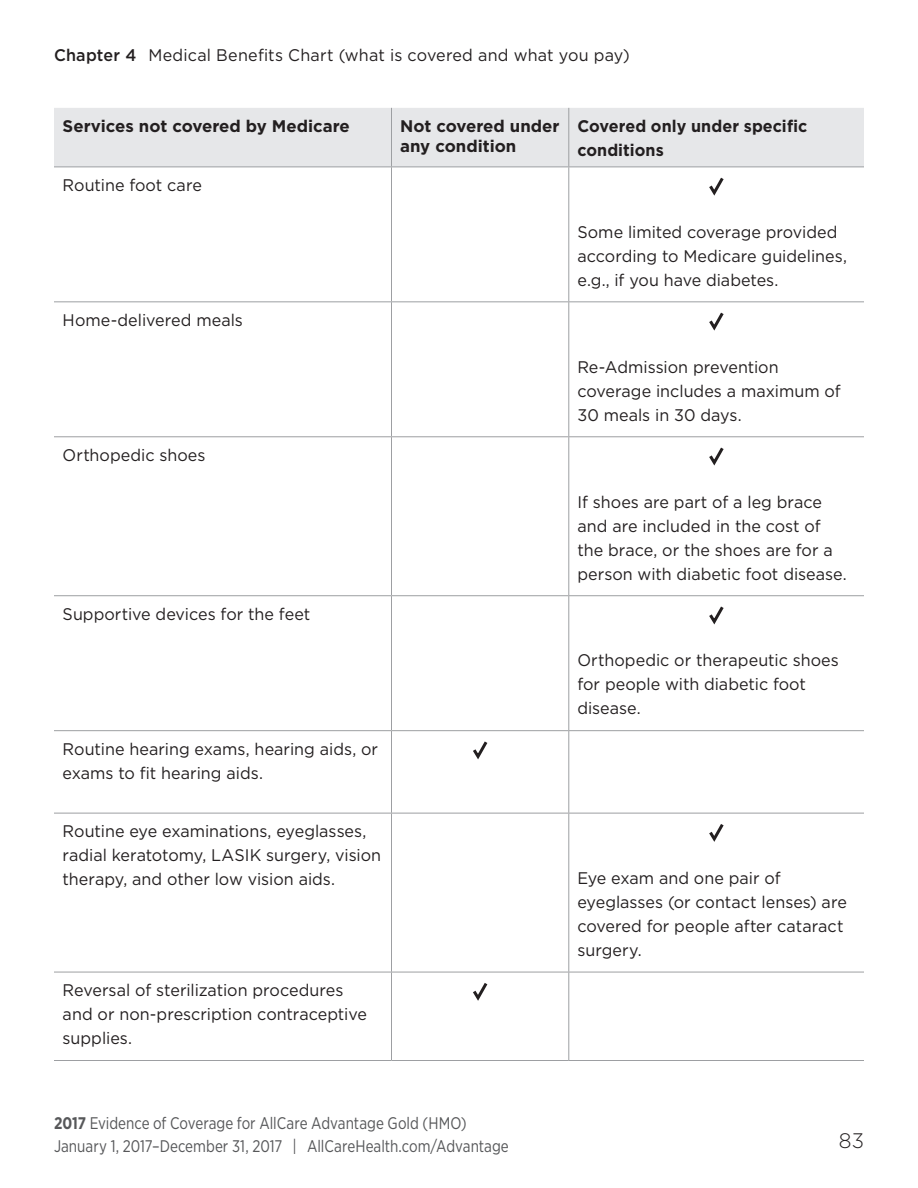
<style>
.page{position:relative;width:918px;height:1188px;background:#fff}
.page>*{position:absolute;margin:0;border:0;box-sizing:border-box;transform-origin:0 0}
.t1{font:300 21px "Gotham";color:#231f20;scale:.96 1}
.t2{font:16.8px/24px "Gotham";color:#231f20;scale:.96 1}
.t3{font:16.8px/23.1px "Gotham Narrow";color:#57585a;scale:.92 1}
.t4{font:700 16.8px/20.1px "Gotham";color:#231f20}
.t5{font:700 16.8px/24px "Gotham";color:#231f20;scale:.96 1}
.s1{font-weight:500}
.s2{font-weight:700}
</style>
<div class="page">
<div style="left:54px;top:108px;width:810px;height:59px;background:#e6e7e9"></div>
<hr style="left:54px;top:301px;width:338px;height:1px;background:#9d9fa2">
<hr style="left:392px;top:301px;width:177px;height:1px;background:#9d9fa2">
<hr style="left:569px;top:301px;width:295px;height:1px;background:#9d9fa2">
<hr style="left:54px;top:436px;width:338px;height:1px;background:#9d9fa2">
<hr style="left:392px;top:436px;width:177px;height:1px;background:#9d9fa2">
<hr style="left:569px;top:436px;width:295px;height:1px;background:#9d9fa2">
<hr style="left:54px;top:595px;width:338px;height:1px;background:#9d9fa2">
<hr style="left:392px;top:595px;width:177px;height:1px;background:#9d9fa2">
<hr style="left:569px;top:595px;width:295px;height:1px;background:#9d9fa2">
<hr style="left:54px;top:730px;width:338px;height:1px;background:#9d9fa2">
<hr style="left:392px;top:730px;width:177px;height:1px;background:#9d9fa2">
<hr style="left:569px;top:730px;width:295px;height:1px;background:#9d9fa2">
<hr style="left:54px;top:813px;width:338px;height:1px;background:#9d9fa2">
<hr style="left:392px;top:813px;width:177px;height:1px;background:#9d9fa2">
<hr style="left:569px;top:813px;width:295px;height:1px;background:#9d9fa2">
<hr style="left:54px;top:972px;width:338px;height:1px;background:#9d9fa2">
<hr style="left:392px;top:972px;width:177px;height:1px;background:#9d9fa2">
<hr style="left:569px;top:972px;width:295px;height:1px;background:#9d9fa2">
<hr style="left:54px;top:1060px;width:338px;height:1px;background:#9d9fa2">
<hr style="left:392px;top:1060px;width:177px;height:1px;background:#9d9fa2">
<hr style="left:569px;top:1060px;width:295px;height:1px;background:#9d9fa2">
<hr style="left:568px;top:108px;width:1px;height:59px;background:#9d9fa2">
<hr style="left:569px;top:167px;width:295px;height:1px;background:#9d9fa2">
<hr style="left:568px;top:167px;width:1px;height:134px;background:#9d9fa2">
<hr style="left:568px;top:302px;width:1px;height:134px;background:#9d9fa2">
<hr style="left:568px;top:437px;width:1px;height:158px;background:#9d9fa2">
<hr style="left:568px;top:596px;width:1px;height:134px;background:#9d9fa2">
<hr style="left:568px;top:731px;width:1px;height:82px;background:#9d9fa2">
<hr style="left:568px;top:813px;width:1px;height:159px;background:#9d9fa2">
<hr style="left:568px;top:972px;width:1px;height:88px;background:#9d9fa2">
<hr style="left:391px;top:108px;width:1px;height:59px;background:#9d9fa2">
<hr style="left:54px;top:167px;width:338px;height:1px;background:#9d9fa2">
<hr style="left:392px;top:167px;width:177px;height:1px;background:#9d9fa2">
<hr style="left:391px;top:167px;width:1px;height:134px;background:#9d9fa2">
<hr style="left:391px;top:302px;width:1px;height:134px;background:#9d9fa2">
<hr style="left:391px;top:437px;width:1px;height:158px;background:#9d9fa2">
<hr style="left:391px;top:596px;width:1px;height:134px;background:#9d9fa2">
<hr style="left:391px;top:731px;width:1px;height:82px;background:#9d9fa2">
<hr style="left:391px;top:813px;width:1px;height:159px;background:#9d9fa2">
<hr style="left:391px;top:972px;width:1px;height:88px;background:#9d9fa2">
<svg style="left:709px;top:177px;width:15px;height:19px"></svg>
<svg style="left:709px;top:312px;width:15px;height:19px"></svg>
<svg style="left:709px;top:447px;width:15px;height:19px"></svg>
<svg style="left:709px;top:606px;width:15px;height:19px"></svg>
<svg style="left:473px;top:741px;width:15px;height:19px"></svg>
<svg style="left:709px;top:824px;width:15px;height:18px"></svg>
<svg style="left:473px;top:983px;width:15px;height:18px"></svg>
<p class="t2" style="left:54px;top:43px;width:601px"><span class="s1">Chapter 4</span> Medical Benefits Chart (what is covered and what you pay)</p>
<p class="t4" style="left:63px;top:116px;width:289px">Services not covered by Medicare</p>
<p class="t4" style="left:400px;top:116px;width:161px">Not covered under any condition</p>
<p class="t5" style="left:577px;top:114px;width:241px">Covered only under specific conditions</p>
<p class="t2" style="left:63px;top:173px;width:147px">Routine foot care</p>
<p class="t2" style="left:577px;top:219px;width:282px">Some limited coverage provided according to Medicare guidelines, e.g., if you have diabetes.</p>
<p class="t2" style="left:63px;top:308px;width:189px">Home-delivered meals</p>
<p class="t2" style="left:577px;top:354px;width:276px">Re-Admission prevention coverage includes a maximum of<br>30 meals in 30 days.</p>
<p class="t2" style="left:63px;top:443px;width:150px">Orthopedic shoes</p>
<p class="t2" style="left:577px;top:489px;width:282px">If shoes are part of a leg brace and are included in the cost of the brace, or the shoes are for a person with diabetic foot disease.</p>
<p class="t2" style="left:63px;top:602px;width:260px">Supportive devices for the feet</p>
<p class="t2" style="left:577px;top:648px;width:274px">Orthopedic or therapeutic shoes for people with diabetic foot disease.</p>
<p class="t2" style="left:63px;top:737px;width:330px">Routine hearing exams, hearing aids, or exams to fit hearing aids.</p>
<p class="t2" style="left:63px;top:819px;width:333px">Routine eye examinations, eyeglasses, radial keratotomy, LASIK surgery, vision therapy, and other low vision aids.</p>
<p class="t2" style="left:63px;top:978px;width:319px">Reversal of sterilization procedures and or non-prescription contraceptive supplies.</p>
<p class="t3" style="left:54px;top:1111px;width:496px"><span class="s2">2017</span> Evidence of Coverage for AllCare Advantage Gold (HMO)<br>January 1, 2017–December 31, 2017 | AllCareHealth.com/Advantage</p>
<p class="t2" style="left:577px;top:866px;width:282px">Eye exam and one pair of eyeglasses (or contact lenses) are covered for people after cataract surgery.</p>
<p class="t1" style="left:839px;top:1127px;width:28px">83</p>
</div>
